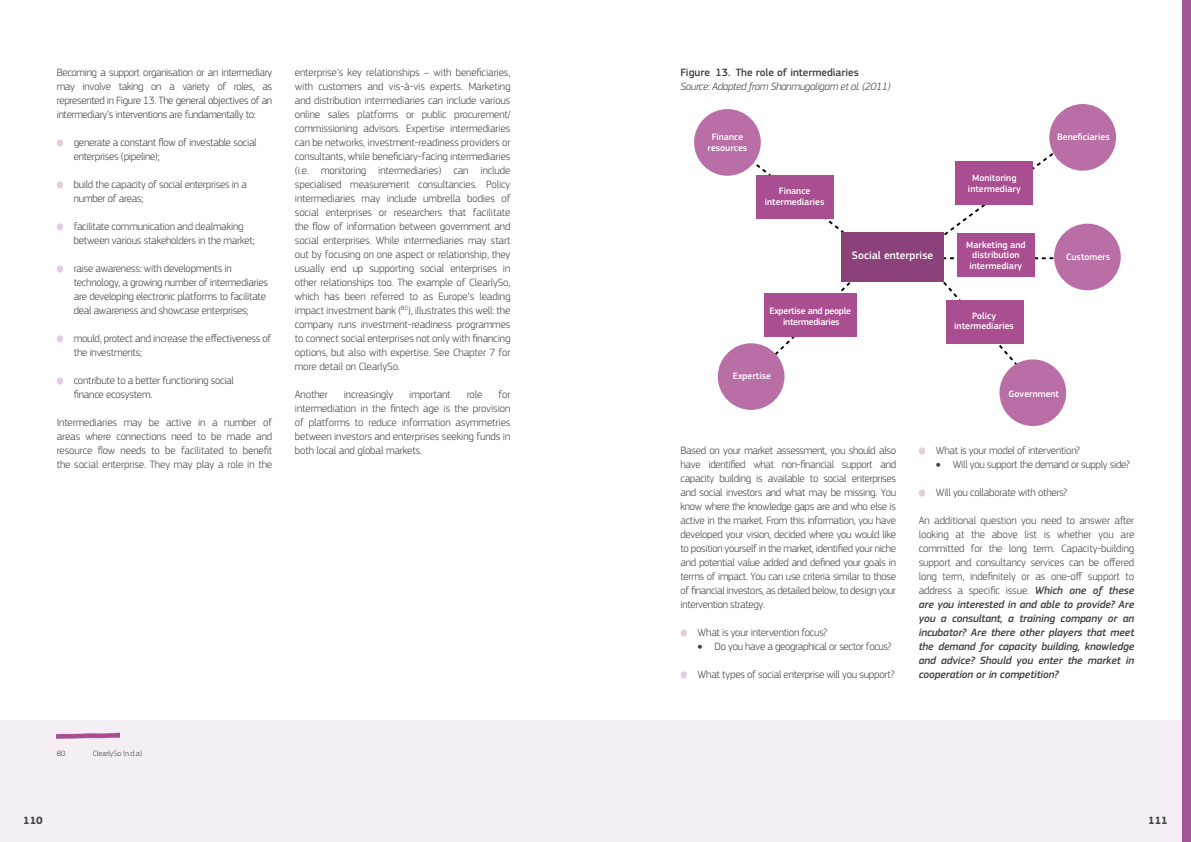
<style>
.page{position:relative;width:1191px;height:842px;background:#fff}
.page>*{position:absolute;margin:0;border:0;box-sizing:border-box;transform-origin:0 0}
.Figures{font:500 11.3px "EC Square Sans Pro";color:#fff}
.Body_Copy{font:300 11px/14px "EC Square Sans Pro";letter-spacing:-.01em;color:#414042;text-align:justify}
.Bullet_Point_Level_0{font:300 11px/14px "EC Square Sans Pro";letter-spacing:-.025em;color:#414042}
.Body_Copy-2{font:italic 500 11px/14px "EC Square Sans Pro";letter-spacing:-.01em;color:#414042;text-align:justify}
.Source{font:italic 300 11px "EC Square Sans Pro";letter-spacing:-.03em;color:#414042}
.t1{font:500 11px "EC Square Sans Pro";color:#414042}
.t2{font:700 11px "EC Square Sans Pro";color:#414042}
.Figures-2{font:500 9.6px/10.5px "EC Square Sans Pro";color:#fff;text-align:center}
.Figures-3{font:500 9.6px/10.5px "EC Square Sans Pro";letter-spacing:-.025em;color:#fff;text-align:center}
.Footnotes{font:300 8px "EC Square Sans Pro";letter-spacing:-.005em;color:#414042}
.s1{font-weight:300;font-style:normal}
</style>
<div class="page">
<div style="left:1182px;top:0;width:9px;height:842px;background:#a25499"></div>
<div style="left:0;top:720px;width:1191px;height:122px;background:#f5eef5"></div>
<svg style="left:56px;top:139px;width:7px;height:8px"></svg>
<svg style="left:56px;top:181px;width:7px;height:8px"></svg>
<svg style="left:56px;top:223px;width:7px;height:8px"></svg>
<svg style="left:56px;top:265px;width:7px;height:8px"></svg>
<svg style="left:56px;top:335px;width:7px;height:8px"></svg>
<svg style="left:56px;top:377px;width:7px;height:8px"></svg>
<svg style="left:944px;top:147px;width:122px;height:92px"></svg>
<svg style="left:944px;top:257px;width:110px;height:2px"></svg>
<svg style="left:936px;top:281px;width:88px;height:83px"></svg>
<svg style="left:769px;top:281px;width:89px;height:79px"></svg>
<svg style="left:737px;top:148px;width:108px;height:84px"></svg>
<div style="left:1054px;top:224px;width:66px;height:66px;background:#b96ea6;border-radius:50%"></div>
<div style="left:999px;top:359px;width:67px;height:67px;background:#b96ea6;border-radius:50%"></div>
<div style="left:718px;top:343px;width:66px;height:67px;background:#b96ea6;border-radius:50%"></div>
<div style="left:694px;top:109px;width:67px;height:67px;background:#b96ea6;border-radius:50%"></div>
<div style="left:1049px;top:104px;width:67px;height:67px;background:#b96ea6;border-radius:50%"></div>
<div style="left:755px;top:175px;width:78px;height:44px;background:#aa4e92"></div>
<div style="left:955px;top:161px;width:78px;height:44px;background:#aa4e92"></div>
<div style="left:957px;top:233px;width:78px;height:44px;background:#aa4e92"></div>
<div style="left:945px;top:300px;width:78px;height:44px;background:#aa4e92"></div>
<div style="left:764px;top:294px;width:92px;height:43px;background:#aa4e92"></div>
<div style="left:841px;top:232px;width:103px;height:49px;background:#8b4179"></div>
<svg style="left:680px;top:629px;width:7px;height:8px"></svg>
<svg style="left:680px;top:671px;width:7px;height:8px"></svg>
<svg style="left:919px;top:447px;width:6px;height:8px"></svg>
<svg style="left:919px;top:489px;width:6px;height:8px"></svg>
<p class="Body_Copy" style="left:57px;top:65px;width:217px">Becoming a support organisation or an intermediary may involve taking on a variety of roles, as represented in Figure 13. The general objectives of an intermediary’s interventions are fundamentally to:</p>
<p class="Bullet_Point_Level_0" style="left:74px;top:135px;width:184px">generate a constant flow of investable social enterprises (pipeline);</p>
<p class="Bullet_Point_Level_0" style="left:74px;top:177px;width:175px">build the capacity of social enterprises in a number of areas;</p>
<p class="Bullet_Point_Level_0" style="left:74px;top:219px;width:183px">facilitate communication and dealmaking between various stakeholders in the market;</p>
<p class="Bullet_Point_Level_0" style="left:74px;top:261px;width:196px">raise awareness: with developments in technology, a growing number of intermediaries are developing electronic platforms to facilitate deal awareness and showcase enterprises;</p>
<p class="Bullet_Point_Level_0" style="left:74px;top:331px;width:199px">mould, protect and increase the effectiveness of the investments;</p>
<p class="Bullet_Point_Level_0" style="left:74px;top:373px;width:162px">contribute to a better functioning social finance ecosystem.</p>
<p class="Body_Copy" style="left:57px;top:415px;width:217px">Intermediaries may be active in a number of areas where connections need to be made and resource flow needs to be facilitated to benefit the social enterprise. They may play a role in the</p>
<p class="Body_Copy" style="left:295px;top:65px;width:217px">enterprise’s key relationships – with beneficiaries, with customers and vis-à-vis experts. Marketing and distribution intermediaries can include various online sales platforms or public procurement/ commissioning advisors. Expertise intermediaries can be networks, investment-readiness providers or consultants, while beneficiary-facing intermediaries (i.e. monitoring intermediaries) can include specialised measurement consultancies. Policy intermediaries may include umbrella bodies of social enterprises or researchers that facilitate the flow of information between government and social enterprises. While intermediaries may start out by focusing on one aspect or relationship, they usually end up supporting social enterprises in other relationships too. The example of ClearlySo, which has been referred to as Europe’s leading impact investment bank (<sup>80</sup>), illustrates this well: the company runs investment-readiness programmes to connect social enterprises not only with financing options, but also with expertise. See Chapter 7 for more detail on ClearlySo.</p>
<p class="Body_Copy" style="left:295px;top:387px;width:34px">Another</p>
<p class="Body_Copy" style="left:344px;top:387px;width:51px">increasingly</p>
<p class="Body_Copy" style="left:409px;top:387px;width:43px">important</p>
<p class="Body_Copy" style="left:467px;top:387px;width:17px">role</p>
<p class="Body_Copy" style="left:295px;top:387px;width:217px;text-indent:204px">for intermediation in the fintech age is the provision of platforms to reduce information asymmetries between investors and enterprises seeking funds in both local and global markets.</p>
<p class="Footnotes" style="left:57px;top:748px;width:10px">80</p>
<p class="Footnotes" style="left:93px;top:748px;width:52px">ClearlySo (n.d.a).</p>
<p class="t1" style="left:680px;top:66px;width:180px">Figure 13. The role of intermediaries</p>
<p class="Source" style="left:680px;top:80px;width:211px">Source: Adapted from Shanmugaligam et al. (2011)</p>
<p class="Figures-2" style="left:707px;top:132px;width:41px">Finance resources</p>
<p class="Figures-2" style="left:1057px;top:132px;width:54px">Beneficiaries</p>
<p class="Figures-2" style="left:765px;top:186px;width:61px">Finance intermediaries</p>
<p class="Figures-2" style="left:968px;top:173px;width:54px">Monitoring intermediary</p>
<p class="Figures" style="left:852px;top:249px;width:83px">Social enterprise</p>
<p class="Figures-2" style="left:966px;top:239px;width:61px">Marketing and distribution intermediary</p>
<p class="Figures-3" style="left:769px;top:306px;width:83px">Expertise and people intermediaries</p>
<p class="Figures-2" style="left:954px;top:311px;width:61px">Policy intermediaries</p>
<p class="Figures-2" style="left:733px;top:371px;width:39px">Expertise</p>
<p class="Figures-2" style="left:1066px;top:252px;width:45px">Customers</p>
<p class="Body_Copy" style="left:680px;top:443px;width:217px">Based on your market assessment, you should also have identified what non-financial support and capacity building is available to social enterprises and social investors and what may be missing. You know where the knowledge gaps are and who else is active in the market. From this information, you have developed your vision, decided where you would like to position yourself in the market, identified your niche and potential value added and defined your goals in terms of impact. You can use criteria similar to those of financial investors, as detailed below, to design your intervention strategy.</p>
<p class="Bullet_Point_Level_0" style="left:697px;top:625px;width:131px">What is your intervention focus?</p>
<p class="Bullet_Point_Level_0" style="left:697px;top:639px;width:196px">• Do you have a geographical or sector focus?</p>
<p class="Bullet_Point_Level_0" style="left:697px;top:667px;width:199px">What types of social enterprise will you support?</p>
<p class="Figures-2" style="left:1008px;top:388px;width:52px">Government</p>
<p class="Bullet_Point_Level_0" style="left:935px;top:443px;width:146px">What is your model of intervention?</p>
<p class="Bullet_Point_Level_0" style="left:935px;top:457px;width:196px">• Will you support the demand or supply side?</p>
<p class="Bullet_Point_Level_0" style="left:935px;top:485px;width:133px">Will you collaborate with others?</p>
<p class="Body_Copy-2" style="left:918px;top:514px;width:217px"><span class="s1">An additional question you need to answer after looking at the above list is whether you are committed for the long term. Capacity-building support and consultancy services can be offered long term, indefinitely or as one-off support to address a specific issue.</span> Which one of these are you interested in and able to provide? Are you a consultant, a training company or an incubator? Are there other players that meet the demand for capacity building, knowledge and advice? Should you enter the market in cooperation or in competition?</p>
<p class="t2" style="left:23px;top:814px;width:21px">110</p>
<p class="t2" style="left:1148px;top:814px;width:21px">111</p>
</div>
